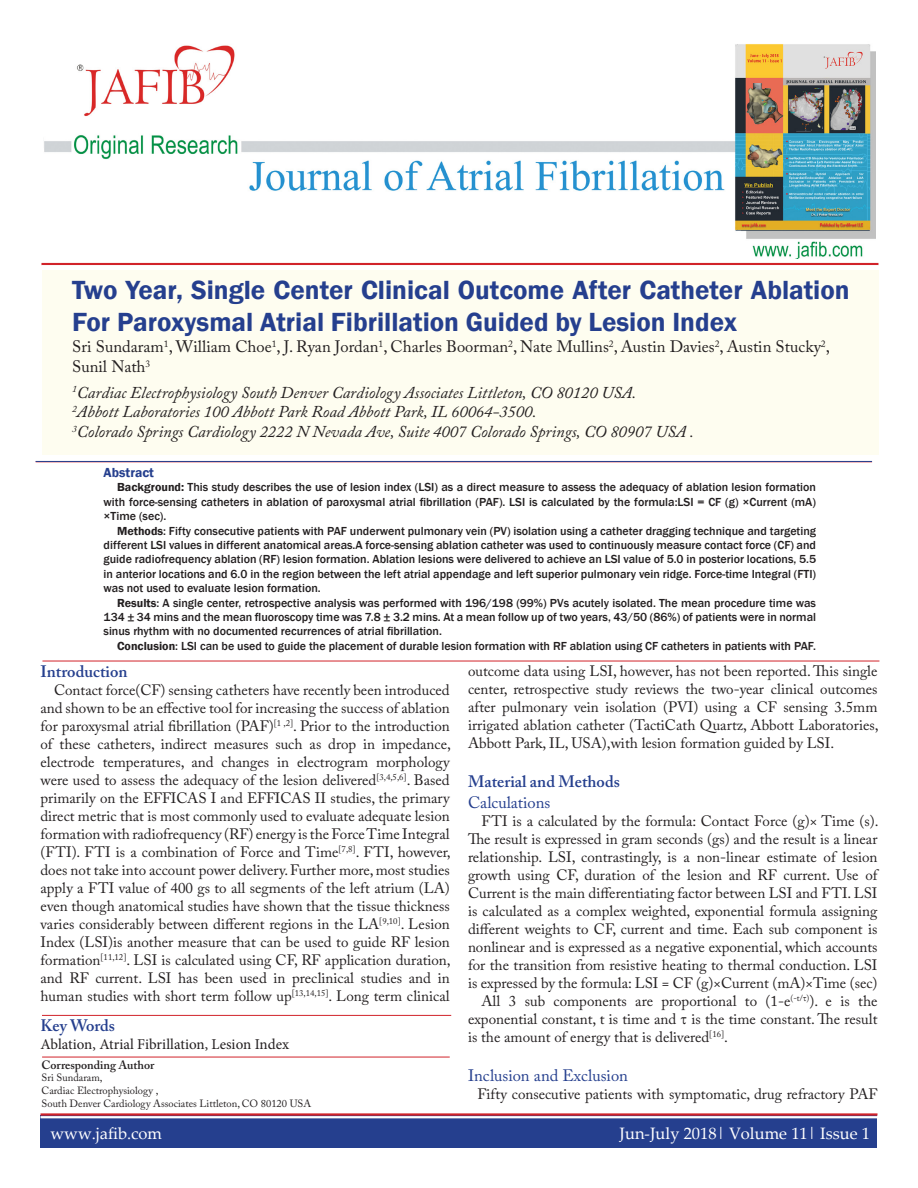
<style>
.page{position:relative;width:918px;height:1188px;background:#fff}
.page>*{position:absolute;margin:0;border:0;box-sizing:border-box;transform-origin:0 0}
._05_Article_Title{font:600 27px/32.4px "Franklin Gothic";color:#253f8e}
._07_Author_Affiliati{font:italic 16.5px "Adobe Caslon Pro";color:#231f20}
._06_Author_block{font:16.5px/19.8px "Adobe Caslon Pro";color:#231f20}
.white_header_for_blu{font:16.5px "Palatino Linotype";color:#fff}
._10_Body_Text{font:16.5px "Adobe Caslon Pro";color:#253f8e}
._11_Body_Header{font:600 16.5px "Adobe Caslon Pro";color:#253f8e}
._10_Body_Text-2{font:600 16.5px "Adobe Caslon Pro";color:#253f8e}
._10_Body_Text-3{font:15px/18px "Adobe Caslon Pro";color:#231f20;text-align:justify}
.t1{font:15px "Minion Pro";color:#231f20}
._08_Abstract_Header{font:600 13.5px "Franklin Gothic";color:#253f8e}
._09_Abstract_Body{font:500 12px/14.4px "Franklin Gothic";color:#231f20;text-align:justify}
._13_small_text_for_h{font:600 12px "Adobe Caslon Pro";color:#231f20}
._13_small_text_for_h-2{font:10.5px "Adobe Caslon Pro";color:#231f20}
.s1{font-weight:600}
</style>
<div class="page">
<div style="left:42px;top:270px;width:837px;height:185px;background:#fefdf0"></div>
<hr style="left:42px;top:661px;width:837px;height:1px;background:#d1232a">
<hr style="left:36px;top:462px;width:836px;height:1px;background:#d1232a">
<hr style="left:36px;top:461px;width:836px;height:1px;background:#253f8e">
<hr style="left:42px;top:1057px;width:408px;height:1px;background:#d1232a">
<hr style="left:42px;top:1015px;width:409px;height:1px;background:#d1232a">
<div style="left:40px;top:1115px;width:838px;height:33px;background:#253f8e"></div>
<hr style="left:40px;top:1113px;width:838px;height:3px;background:#d1232a">
<hr style="left:40px;top:1116px;width:838px;height:2px;background:#fff">
<hr style="left:41px;top:263px;width:837px;height:2px;background:#d1232a">
<img style="left:44px;top:44px;width:832px;height:215px">
<p class="_05_Article_Title" style="left:72px;top:274px;width:779px">Two Year, Single Center Clinical Outcome After Catheter Ablation<br>For Paroxysmal Atrial Fibrillation Guided by Lesion Index</p>
<p class="_06_Author_block" style="left:72px;top:337px;width:759px">Sri Sundaram<sup>1</sup>, William Choe<sup>1</sup>, J. Ryan Jordan<sup>1</sup>, Charles Boorman<sup>2</sup>, Nate Mullins<sup>2</sup>, Austin Davies<sup>2</sup>, Austin Stucky<sup>2</sup>,<br>Sunil Nath<sup>3</sup></p>
<p class="_07_Author_Affiliati" style="left:72px;top:382px;width:566px"><sup>1</sup>Cardiac Electrophysiology South Denver Cardiology Associates Littleton, CO 80120 USA.</p>
<p class="_07_Author_Affiliati" style="left:72px;top:402px;width:466px"><sup>2</sup>Abbott Laboratories 100 Abbott Park Road Abbott Park, IL 60064-3500.</p>
<p class="_07_Author_Affiliati" style="left:72px;top:422px;width:623px"><sup>3</sup>Colorado Springs Cardiology 2222 N Nevada Ave, Suite 4007 Colorado Springs, CO 80907 USA .</p>
<p class="_08_Abstract_Header" style="left:104px;top:464px;width:52px">Abstract</p>
<p class="_09_Abstract_Body" style="left:104px;top:480px;width:714px;text-indent:14px"><span class="s1">Background:</span> This study describes the use of lesion index (LSI) as a direct measure to assess the adequacy of ablation lesion formation with force-sensing catheters in ablation of paroxysmal atrial fibrillation (PAF). LSI is calculated by the formula:LSI = CF (g) ×Current (mA) ×Time (sec).</p>
<p class="_09_Abstract_Body" style="left:104px;top:524px;width:714px;text-indent:14px"><span class="s1">Methods</span>: Fifty consecutive patients with PAF underwent pulmonary vein (PV) isolation using a catheter dragging technique and targeting different LSI values in different anatomical areas.A force-sensing ablation catheter was used to continuously measure contact force (CF) and guide radiofrequency ablation (RF) lesion formation. Ablation lesions were delivered to achieve an LSI value of 5.0 in posterior locations, 5.5 in anterior locations and 6.0 in the region between the left atrial appendage and left superior pulmonary vein ridge. Force-time Integral (FTI) was not used to evaluate lesion formation.</p>
<p class="_09_Abstract_Body" style="left:104px;top:596px;width:714px;text-indent:14px"><span class="s1">Results</span>: A single center, retrospective analysis was performed with 196/198 (99%) PVs acutely isolated. The mean procedure time was 134 ± 34 mins and the mean fluoroscopy time was 7.8 ± 3.2 mins. At a mean follow up of two years, 43/50 (86%) of patients were in normal sinus rhythm with no documented recurrences of atrial fibrillation.</p>
<p class="_09_Abstract_Body" style="left:117px;top:639px;width:701px"><span class="s1">Conclusion</span>: LSI can be used to guide the placement of durable lesion formation with RF ablation using CF catheters in patients with PAF.</p>
<p class="_11_Body_Header" style="left:40px;top:662px;width:89px">Introduction</p>
<p class="_10_Body_Text-3" style="left:40px;top:681px;width:412px;text-indent:14px">Contact force(CF) sensing catheters have recently been introduced and shown to be an effective tool for increasing the success of ablation for paroxysmal atrial fibrillation (PAF)<sup>[1</sup> <sup>,2]</sup>. Prior to the introduction of these catheters, indirect measures such as drop in impedance, electrode temperatures, and changes in electrogram morphology were used to assess the adequacy of the lesion delivered<sup>[3,4,5,6]</sup>. Based primarily on the EFFICAS I and EFFICAS II studies, the primary direct metric that is most commonly used to evaluate adequate lesion formation with radiofrequency (RF) energy is the Force Time Integral (FTI). FTI is a combination of Force and Time<sup>[7,8]</sup>. FTI, however, does not take into account power delivery. Further more, most studies apply a FTI value of 400 gs to all segments of the left atrium (LA) even though anatomical studies have shown that the tissue thickness varies considerably between different regions in the LA<sup>[9,10]</sup>. Lesion Index (LSI)is another measure that can be used to guide RF lesion formation<sup>[11,12]</sup>. LSI is calculated using CF, RF application duration, and RF current. LSI has been used in preclinical studies and in human studies with short term follow up<sup>[13,14,15]</sup>. Long term clinical</p>
<p class="_11_Body_Header" style="left:41px;top:1016px;width:76px">Key Words</p>
<p class="t1" style="left:41px;top:1034px;width:250px">Ablation, Atrial Fibrillation, Lesion Index</p>
<p class="_13_small_text_for_h" style="left:42px;top:1058px;width:114px">Corresponding Author</p>
<p class="_13_small_text_for_h-2" style="left:42px;top:1072px;width:63px">Sri Sundaram,</p>
<p class="_13_small_text_for_h-2" style="left:42px;top:1084px;width:118px">Cardiac Electrophysiology ,</p>
<p class="_13_small_text_for_h-2" style="left:42px;top:1097px;width:271px">South Denver Cardiology Associates Littleton, CO 80120 USA</p>
<p class="_10_Body_Text-3" style="left:468px;top:662px;width:412px">outcome data using LSI, however, has not been reported. This single center, retrospective study reviews the two-year clinical outcomes after pulmonary vein isolation (PVI) using a CF sensing 3.5mm irrigated ablation catheter (TactiCath Quartz, Abbott Laboratories, Abbott Park, IL, USA),with lesion formation guided by LSI.</p>
<p class="_10_Body_Text-2" style="left:468px;top:772px;width:153px">Material and Methods</p>
<p class="_10_Body_Text" style="left:468px;top:793px;width:84px">Calculations</p>
<p class="_10_Body_Text-3" style="left:468px;top:812px;width:412px;text-indent:14px">FTI is a calculated by the formula: Contact Force (g)× Time (s).<br>The result is expressed in gram seconds (gs) and the result is a linear relationship. LSI, contrastingly, is a non-linear estimate of lesion growth using CF, duration of the lesion and RF current. Use of Current is the main differentiating factor between LSI and FTI. LSI is calculated as a complex weighted, exponential formula assigning different weights to CF, current and time. Each sub component is nonlinear and is expressed as a negative exponential, which accounts for the transition from resistive heating to thermal conduction. LSI is expressed by the formula: LSI = CF (g)×Current (mA)×Time (sec)</p>
<p class="_10_Body_Text-3" style="left:468px;top:992px;width:411px;text-indent:14px">All 3 sub components are proportional to (1-e<sup>(-t/</sup>▼<sup>)</sup>). e is the exponential constant, t is time and ▼ is the time constant. The result is the amount of energy that is delivered<sup>[16]</sup>.</p>
<p class="_10_Body_Text" style="left:468px;top:1066px;width:161px">Inclusion and Exclusion</p>
<p class="_10_Body_Text-3" style="left:477px;top:1085px;width:402px">Fifty consecutive patients with symptomatic, drug refractory PAF</p>
<p class="white_header_for_blu" style="left:51px;top:1122px;width:113px">www.jafib.com</p>
<p class="white_header_for_blu" style="left:620px;top:1122px;width:252px">Jun-July 2018| Volume 11| Issue 1</p>
</div>
